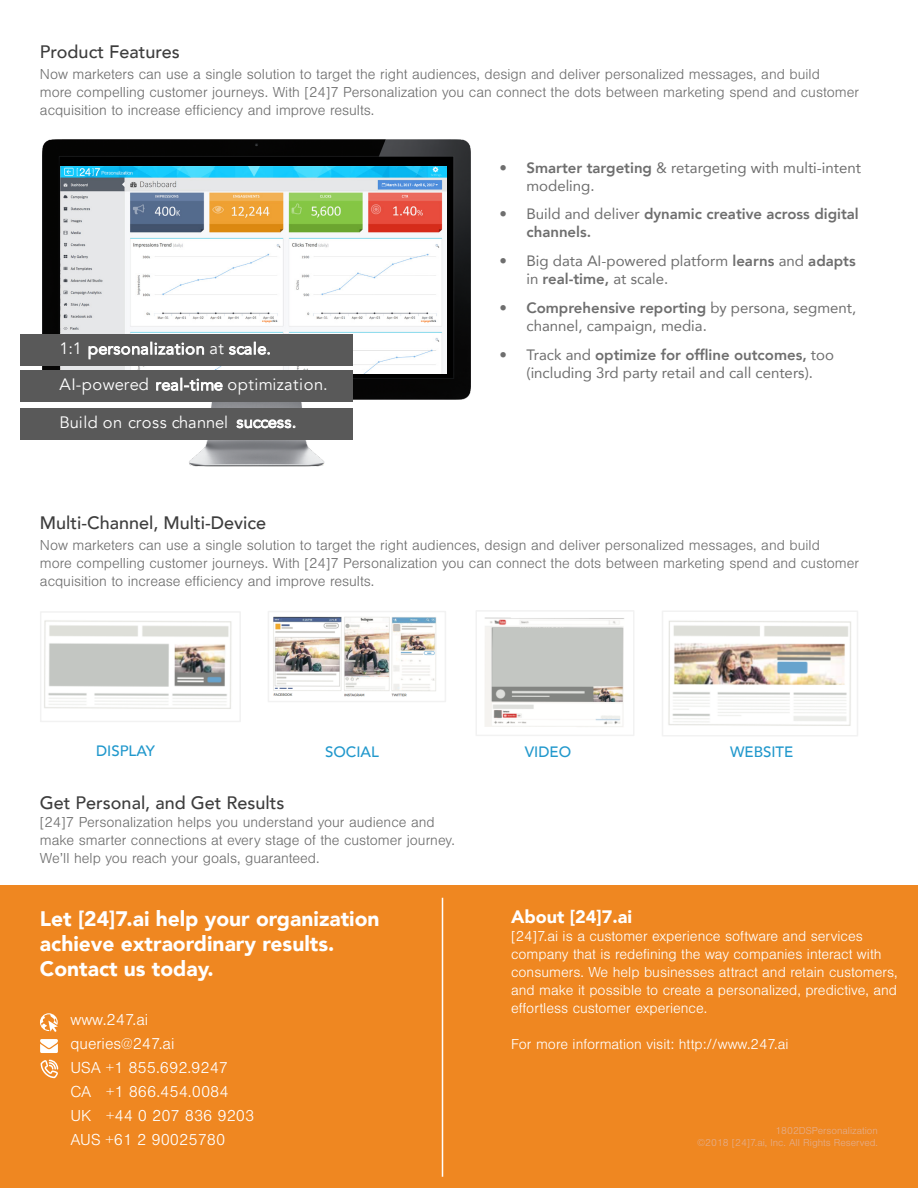
<style>
.page{position:relative;width:918px;height:1188px;background:#fff}
.page>*{position:absolute;margin:0;border:0;box-sizing:border-box;transform-origin:0 0}
.t1{font:900 21px/25.2px "Avenir";color:#fff}
.Subheading{font:500 18px "Avenir";color:#3d3d3d}
.t2{font:900 18px "Avenir";color:#fff}
.Contact_Information{font:300 16.5px "Nimbus San";color:#fff}
.t3{font:16.5px "Avenir";letter-spacing:.03em;color:#fff}
.t4{font:16.5px "Avenir";letter-spacing:.005em;color:#fff}
.t5{font:16.05px "Avenir";letter-spacing:.03em;color:#fff}
.Body{font:300 15px/18px "Nimbus San";color:#6e6e6e}
.t6{font:300 15px/18px "Nimbus San";color:#fff}
.t7{font:15px/18px "Avenir";color:#6e6e6e}
.Subheading-2{font:300 15px/18px "Nimbus San";color:#6e6e6e}
.t8{font:800 15px/18px "Avenir";color:#6e6e6e}
.Subheading-3{font:500 15px "Avenir";color:#2198cc}
.Document_Code{font:300 10.5px "Nimbus San";color:#e4ae8c}
.s1{font-size:16.5px}
.s2{font-size:16.05px}
.s3{font-weight:800}
.s4{font-weight:400}
</style>
<div class="page">
<div style="left:0;top:886px;width:918px;height:302px;background:#ef8721"></div>
<svg style="left:40px;top:1013px;width:18px;height:19px"></svg>
<svg style="left:40px;top:1039px;width:18px;height:14px"></svg>
<svg style="left:41px;top:1060px;width:17px;height:18px"></svg>
<hr style="left:442px;top:898px;width:1px;height:279px;background:#fff">
<img style="left:43px;top:140px;width:427px;height:326px">
<img style="left:239px;top:402px;width:35px;height:3px">
<img style="left:61px;top:166px;width:385px;height:208px">
<div style="left:20px;top:334px;width:333px;height:32px;background:#595959"></div>
<svg style="left:89px;top:342px;width:115px;height:17px"></svg>
<svg style="left:229px;top:342px;width:41px;height:13px"></svg>
<div style="left:20px;top:370px;width:333px;height:32px;background:#595959"></div>
<svg style="left:156px;top:378px;width:67px;height:13px"></svg>
<div style="left:20px;top:408px;width:333px;height:32px;background:#595959"></div>
<svg style="left:236px;top:419px;width:60px;height:9px"></svg>
<img style="left:44px;top:620px;width:188px;height:89px">
<div style="left:40px;top:611px;width:201px;height:111px;border:2px solid #f2f2f2"></div>
<img style="left:273px;top:616px;width:164px;height:81px">
<div style="left:268px;top:611px;width:178px;height:91px;border:2px solid #f2f2f2"></div>
<img style="left:485px;top:617px;width:139px;height:110px">
<div style="left:476px;top:610px;width:158px;height:126px;border:2px solid #f2f2f2"></div>
<img style="left:668px;top:620px;width:183px;height:106px">
<div style="left:662px;top:610px;width:196px;height:126px;border:2px solid #f2f2f2"></div>
<p class="Subheading" style="left:40px;top:36px;width:141px">Product Features</p>
<p class="Body" style="left:40px;top:66px;width:821px">Now marketers can use a single solution to target the right audiences, design and deliver personalized messages, and build<br>more compelling customer journeys. With [24]7 Personalization you can connect the dots between marketing spend and customer acquisition to increase efficiency and improve results.</p>
<p class="t5" style="left:59px;top:339px;width:213px"><span class="s1">1:1</span> personalization <span class="s1">at</span> scale.</p>
<p class="t3" style="left:59px;top:375px;width:270px">AI-powered <span class="s2">real-time</span> optimization.</p>
<p class="t4" style="left:59px;top:412px;width:239px">Build on cross channel <span class="s2">success.</span></p>
<p class="t7" style="left:526px;top:158px;width:336px;text-indent:-27px"><span class="s3">• Smarter targeting</span> &amp; retargeting with multi-intent modeling.</p>
<p class="t8" style="left:526px;top:205px;width:334px;text-indent:-27px"><span class="s4">• Build and deliver</span> dynamic creative across digital channels.</p>
<p class="t7" style="left:526px;top:252px;width:331px;text-indent:-27px">• Big data AI-powered platform <span class="s3">learns</span> and <span class="s3">adapts </span>in <span class="s3">real-time,</span> at scale.</p>
<p class="t7" style="left:526px;top:298px;width:331px;text-indent:-27px"><span class="s3">• Comprehensive reporting</span> by persona, segment, channel, campaign, media.</p>
<p class="t7" style="left:499px;top:345px;width:336px;text-align:center">• Track and <span class="s3">optimize for offline outcomes,</span> too (including 3rd party retail and call centers).</p>
<p class="Subheading" style="left:40px;top:507px;width:228px">Multi-Channel, Multi-Device</p>
<p class="Body" style="left:40px;top:536px;width:821px">Now marketers can use a single solution to target the right audiences, design and deliver personalized messages, and build<br>more compelling customer journeys. With [24]7 Personalization you can connect the dots between marketing spend and customer acquisition to increase efficiency and improve results.</p>
<p class="Subheading-3" style="left:96px;top:738px;width:60px">DISPLAY</p>
<p class="Subheading-3" style="left:325px;top:739px;width:55px">SOCIAL</p>
<p class="Subheading-3" style="left:525px;top:739px;width:48px">VIDEO</p>
<p class="Subheading-3" style="left:730px;top:739px;width:65px">WEBSITE</p>
<p class="Subheading" style="left:40px;top:787px;width:246px">Get Personal, and Get Results</p>
<p class="Subheading-2" style="left:40px;top:813px;width:417px">[24]7 Personalization helps you understand your audience and make smarter connections at every stage of the customer journey.<br>We’ll help you reach your goals, guaranteed.</p>
<p class="t1" style="left:40px;top:905px;width:341px">Let [24]7.ai help your organization achieve extraordinary results.</p>
<p class="t1" style="left:40px;top:955px;width:175px">Contact us today.</p>
<p class="Contact_Information" style="left:70px;top:1011px;width:79px">www.247.ai</p>
<p class="Contact_Information" style="left:70px;top:1035px;width:105px">queries@247.ai</p>
<p class="Contact_Information" style="left:70px;top:1059px;width:159px">USA +1 855.692.9247</p>
<p class="Contact_Information" style="left:70px;top:1083px;width:160px">CA +1 866.454.0084</p>
<p class="Contact_Information" style="left:70px;top:1107px;width:185px">UK +44 0 207 836 9203</p>
<p class="Contact_Information" style="left:70px;top:1131px;width:156px">AUS +61 2 90025780</p>
<p class="t2" style="left:511px;top:901px;width:122px">About [24]7.ai</p>
<p class="t6" style="left:511px;top:927px;width:388px">[24]7.ai is a customer experience software and services company that is redefining the way companies interact with consumers. We help businesses attract and retain customers, and make it possible to create a personalized, predictive, and effortless customer experience.</p>
<p class="t6" style="left:511px;top:1035px;width:279px">For more information visit: http://www.247.ai</p>
<p class="Document_Code" style="left:775px;top:1125px;width:104px">1802DSPersonalization</p>
<p class="Document_Code" style="left:697px;top:1137px;width:182px">©2018 [24]7.ai, Inc. All Rights Reserved.</p>
</div>
